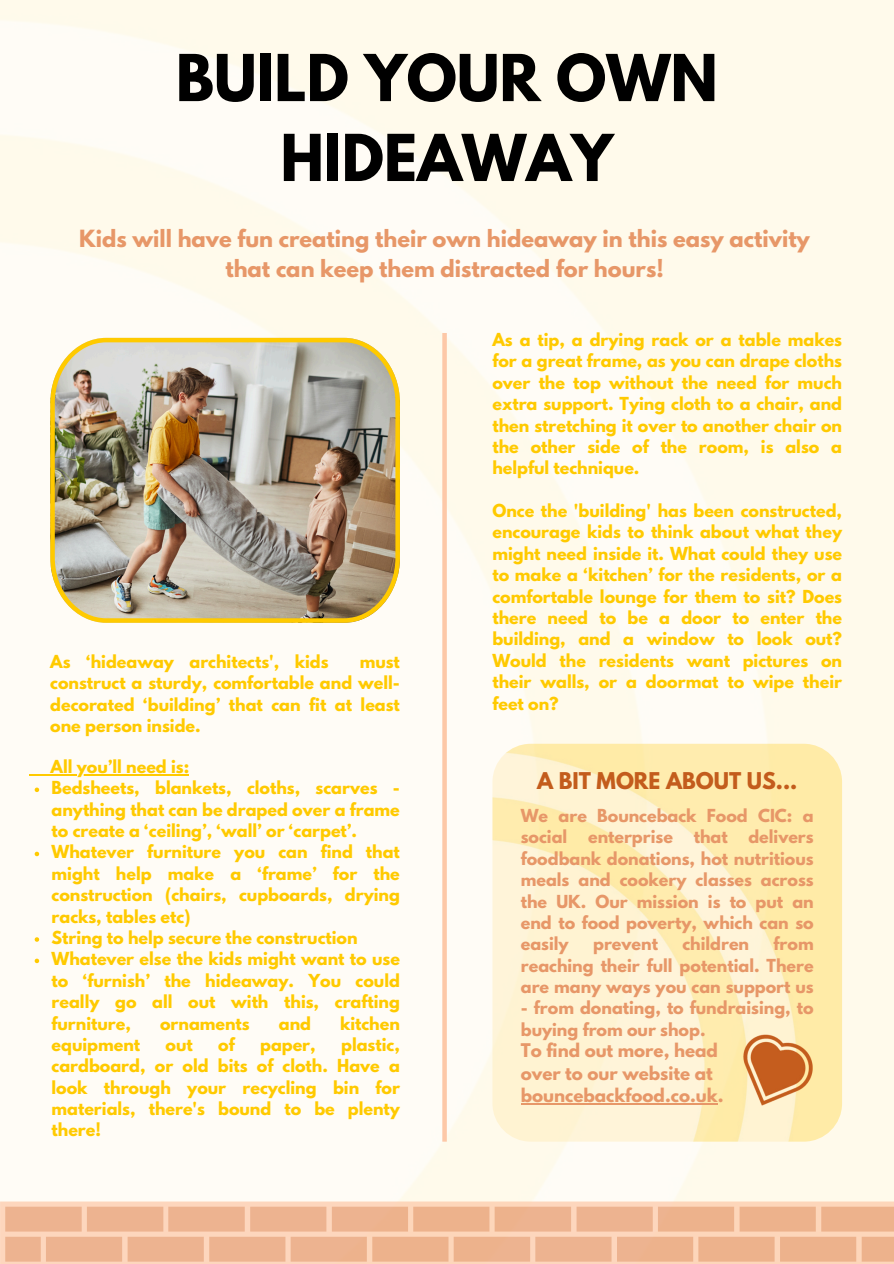
<style>
.page{position:relative;width:894px;height:1264px;background:#fff}
.page>*{position:absolute;margin:0;border:0;box-sizing:border-box;transform-origin:0 0}
.t1{font:700 57.3px/79.8px "League Spartan";color:#000;text-align:center}
.t2{font:700 21px/29.2px "League Spartan";color:#e79768;text-align:center}
.t3{font:700 20.4px "League Spartan";color:#c35c1c}
.t4{font:700 16.65px/22.5px "League Spartan";color:#e79768}
.t5{font:700 15.9px/21.3px "League Spartan";color:#ffca00;text-align:justify}
.t6{font:700 15.9px/21.3px "League Spartan";color:#e79768}
</style>
<div class="page">
<img style="left:0;top:0;width:893px;height:1201px">
<img style="left:492px;top:743px;width:349px;height:398px;border-radius:38px">
<hr style="left:520px;top:1103px;width:197px;height:1px;background:#e79768">
<img style="left:742px;top:1031px;width:72px;height:77px">
<svg style="left:442px;top:333px;width:4px;height:808px;background:#fdcbad"></svg>
<img style="left:50px;top:338px;width:350px;height:284px">
<svg style="left:0;top:1201px;width:893px;height:62px;background:#f1bb9a"></svg>
<svg style="left:29px;top:774px;width:22px;height:1px"></svg>
<hr style="left:51px;top:774px;width:138px;height:1px;background:#ffca00">
<svg style="left:35px;top:787px;width:4px;height:5px"></svg>
<svg style="left:35px;top:851px;width:4px;height:5px"></svg>
<svg style="left:35px;top:937px;width:4px;height:4px"></svg>
<svg style="left:35px;top:958px;width:4px;height:5px"></svg>
<h1 class="t1" style="left:176px;top:37px;width:543px">BUILD YOUR OWN<br>HIDEAWAY</h1>
<h2 class="t2" style="left:79px;top:224px;width:732px">Kids will have fun creating their own hideaway in this easy activity that can keep them distracted for hours!</h2>
<p class="t5" style="left:50px;top:650px;width:280px">As ‘hideaway architects', kids</p>
<p class="t5" style="left:50px;top:650px;width:351px;text-indent:309px">must construct a sturdy, comfortable and well&shy;decorated ‘building’ that can fit at least one person inside.</p>
<p class="t5" style="left:51px;top:755px;width:351px;text-align:left">All you’ll need is:<br>Bedsheets, blankets, cloths, scarves - anything that can be draped over a frame to create a ‘ceiling’, ‘wall’ or ‘carpet’.<br>Whatever furniture you can find that might help make a ‘frame’ for the construction (chairs, cupboards, drying racks, tables etc)<br>String to help secure the construction Whatever else the kids might want to use to ‘furnish’ the hideaway. You could really go all out with this, crafting furniture,</p>
<p class="t5" style="left:160px;top:1012px;width:91px">ornaments</p>
<p class="t5" style="left:279px;top:1012px;width:34px">and</p>
<p class="t5" style="left:340px;top:1012px;width:61px">kitchen</p>
<p class="t5" style="left:52px;top:1033px;width:90px">equipment</p>
<p class="t5" style="left:165px;top:1033px;width:29px">out</p>
<p class="t5" style="left:218px;top:1033px;width:18px">of</p>
<p class="t5" style="left:260px;top:1033px;width:57px">paper,</p>
<p class="t5" style="left:52px;top:1033px;width:350px;text-indent:289px">plastic, cardboard, or old bits of cloth. Have a look through your recycling bin for materials, there's bound to be plenty there!</p>
<p class="t5" style="left:492px;top:329px;width:351px">As a tip, a drying rack or a table makes for a great frame, as you can drape cloths over the top without the need for much extra support. Tying cloth to a chair, and then stretching it over to another chair on the other side of the room, is also a helpful technique.</p>
<p class="t5" style="left:492px;top:500px;width:351px">Once the 'building' has been constructed, encourage kids to think about what they might need inside it. What could they use to make a ‘kitchen’ for the residents, or a comfortable lounge for them to sit? Does there need to be a door to enter the building, and a window to look out?<br>Would the residents want pictures on their walls, or a doormat to wipe their feet on?</p>
<p class="t3" style="left:537px;top:765px;width:261px">A BIT MORE ABOUT US...</p>
<p class="t6" style="left:520px;top:804px;width:294px">We are Bounceback Food CIC: a social</p>
<p class="t6" style="left:520px;top:826px;width:294px;text-align:justify;text-indent:227px">delivers foodbank donations, hot nutritious meals and cookery classes across the UK. Our mission is to put an end to food poverty, which can so easily</p>
<p class="t6" style="left:588px;top:826px;width:86px">enterprise</p>
<p class="t6" style="left:693px;top:826px;width:35px">that</p>
<p class="t6" style="left:520px;top:933px;width:294px;text-align:justify;text-indent:253px">from reaching their full potential. There are many ways you can support us</p>
<p class="t6" style="left:520px;top:997px;width:294px">- from donating, to fundraising, to buying from our shop.</p>
<p class="t4" style="left:520px;top:1038px;width:204px">To find out more, head over to our website at bouncebackfood.co.uk.</p>
<p class="t6" style="left:593px;top:933px;width:66px">prevent</p>
<p class="t6" style="left:682px;top:933px;width:68px">children</p>
</div>
